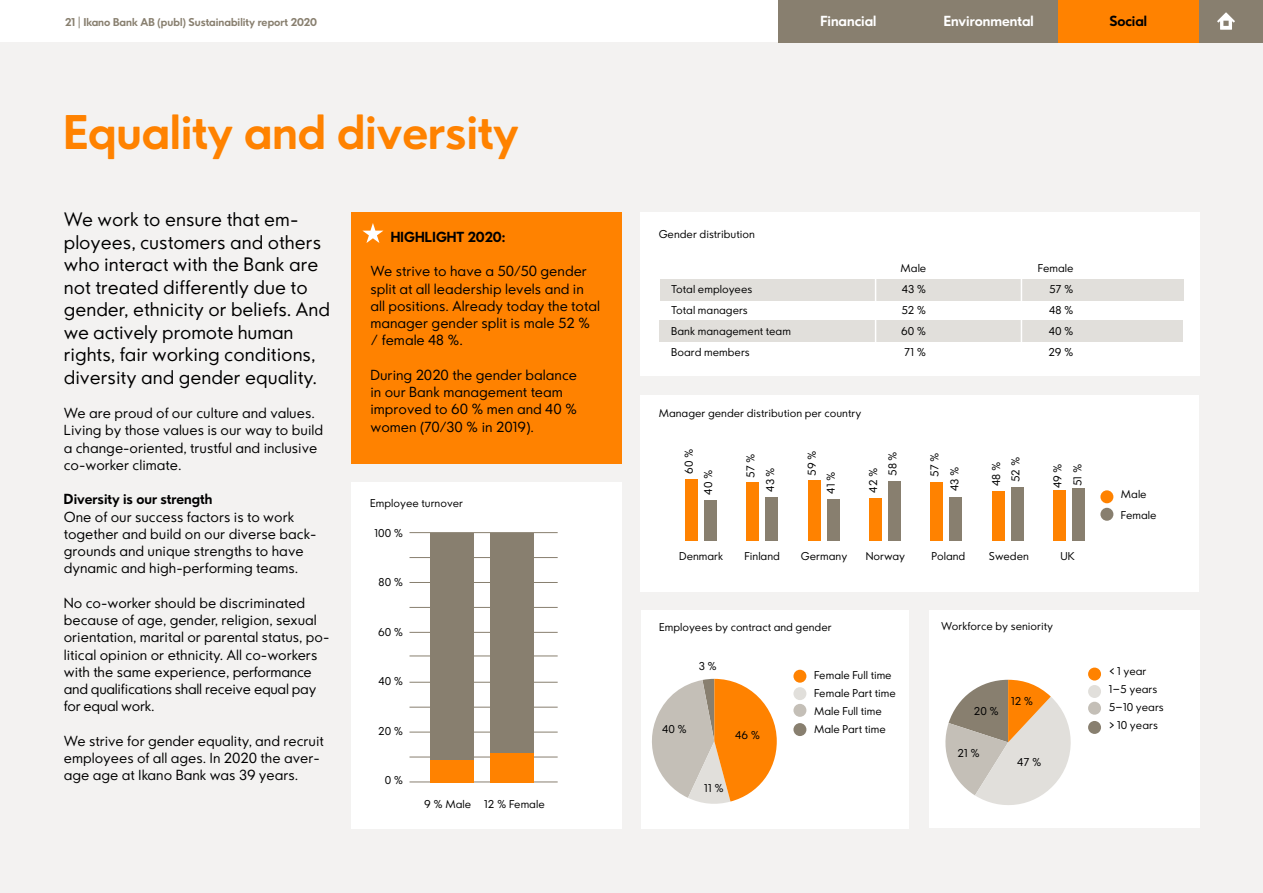
<style>
.page{position:relative;width:1263px;height:893px;background:#fff}
.page>*{position:absolute;margin:0;border:0;box-sizing:border-box;transform-origin:0 0}
.t1{font:700 45px "Ikano Sans";color:#ff8200}
.t2{font:18px/22.5px "Ikano Sans";color:#000}
.t3{font:13.5px/17.2px "Ikano Sans";color:#000}
.t4{font:700 13.5px "Ikano Sans";color:#000}
.t5{font:700 13.5px "Ikano Sans";color:#fff}
.t6{font:10.5px/21px "Ikano Sans";color:#000}
.t7{font:700 10.5px "Ikano Sans";color:#887f6f}
</style>
<div class="page">
<div style="left:0;top:43px;width:1263px;height:850px;background:#f3f2f1"></div>
<div style="left:778px;top:0;width:485px;height:42px;background:#887f6f"></div>
<div style="left:1058px;top:0;width:140px;height:42px;background:#ff8200"></div>
<div style="left:641px;top:610px;width:268px;height:219px;background:#fff"></div>
<div style="left:640px;top:395px;width:558px;height:197px;background:#fff"></div>
<div style="left:352px;top:482px;width:270px;height:346px;background:#fff"></div>
<div style="left:929px;top:610px;width:270px;height:218px;background:#fff"></div>
<svg style="left:652px;top:679px;width:125px;height:125px"></svg>
<svg style="left:945px;top:680px;width:126px;height:125px"></svg>
<div style="left:685px;top:479px;width:12px;height:62px;background:#ff8200"></div>
<div style="left:704px;top:500px;width:13px;height:41px;background:#887f6f"></div>
<div style="left:746px;top:482px;width:13px;height:59px;background:#ff8200"></div>
<div style="left:766px;top:497px;width:12px;height:44px;background:#887f6f"></div>
<div style="left:808px;top:480px;width:12px;height:61px;background:#ff8200"></div>
<div style="left:827px;top:499px;width:12px;height:42px;background:#887f6f"></div>
<div style="left:869px;top:498px;width:12px;height:43px;background:#ff8200"></div>
<div style="left:888px;top:481px;width:13px;height:60px;background:#887f6f"></div>
<div style="left:930px;top:482px;width:13px;height:59px;background:#ff8200"></div>
<div style="left:950px;top:497px;width:12px;height:44px;background:#887f6f"></div>
<div style="left:992px;top:492px;width:12px;height:49px;background:#ff8200"></div>
<div style="left:1011px;top:488px;width:12px;height:53px;background:#887f6f"></div>
<div style="left:1053px;top:491px;width:13px;height:50px;background:#ff8200"></div>
<div style="left:1072px;top:489px;width:13px;height:52px;background:#887f6f"></div>
<div style="left:793px;top:670px;width:13px;height:13px;background:#ff8200;border-radius:50%"></div>
<div style="left:1100px;top:490px;width:13px;height:13px;background:#ff8200;border-radius:50%"></div>
<div style="left:1088px;top:668px;width:13px;height:12px;background:#ff8200;border-radius:50%"></div>
<div style="left:793px;top:687px;width:13px;height:13px;background:#e1dfdb;border-radius:50%"></div>
<div style="left:1100px;top:508px;width:13px;height:13px;background:#887f6f;border-radius:50%"></div>
<div style="left:1088px;top:685px;width:13px;height:13px;background:#e1dfdb;border-radius:50%"></div>
<div style="left:793px;top:704px;width:13px;height:13px;background:#c4bfb7;border-radius:50%"></div>
<div style="left:1088px;top:702px;width:13px;height:13px;background:#c4bfb7;border-radius:50%"></div>
<div style="left:793px;top:723px;width:13px;height:13px;background:#887f6f;border-radius:50%"></div>
<div style="left:1088px;top:721px;width:13px;height:13px;background:#887f6f;border-radius:50%"></div>
<hr style="left:409px;top:582px;width:149px;height:1px;background:#887f6f">
<hr style="left:409px;top:607px;width:149px;height:1px;background:#887f6f">
<hr style="left:409px;top:632px;width:149px;height:1px;background:#887f6f">
<hr style="left:409px;top:656px;width:149px;height:1px;background:#887f6f">
<hr style="left:409px;top:682px;width:149px;height:1px;background:#887f6f">
<hr style="left:409px;top:707px;width:149px;height:1px;background:#887f6f">
<hr style="left:409px;top:732px;width:149px;height:1px;background:#887f6f">
<hr style="left:409px;top:757px;width:149px;height:1px;background:#887f6f">
<hr style="left:409px;top:782px;width:149px;height:1px;background:#887f6f">
<hr style="left:409px;top:557px;width:149px;height:1px;background:#887f6f">
<hr style="left:409px;top:532px;width:149px;height:1px;background:#887f6f">
<div style="left:641px;top:213px;width:559px;height:163px;background:#fff"></div>
<div style="left:660px;top:279px;width:523px;height:22px;background:#e1dfdb"></div>
<div style="left:659px;top:321px;width:523px;height:21px;background:#e1dfdb"></div>
<div style="left:431px;top:533px;width:43px;height:250px;background:#887f6f"></div>
<div style="left:491px;top:533px;width:43px;height:250px;background:#887f6f"></div>
<div style="left:431px;top:760px;width:43px;height:23px;background:#ff8200"></div>
<div style="left:491px;top:753px;width:43px;height:30px;background:#ff8200"></div>
<div style="left:352px;top:212px;width:270px;height:252px;background:#ff8200"></div>
<svg style="left:362px;top:223px;width:21px;height:20px"></svg>
<hr style="left:875px;top:269px;width:1px;height:76px;background:#fff">
<hr style="left:1021px;top:269px;width:1px;height:76px;background:#fff">
<svg style="left:1217px;top:12px;width:18px;height:18px"></svg>
<p class="t7" style="left:65px;top:15px;width:254px">21 | Ikano Bank AB (publ) Sustainability report 2020</p>
<p class="t5" style="left:820px;top:12px;width:57px">Financial</p>
<p class="t5" style="left:944px;top:12px;width:92px">Environmental</p>
<p class="t4" style="left:1109px;top:12px;width:39px">Social</p>
<h1 class="t1" style="left:64px;top:103px;width:456px">Equality and diversity</h1>
<p class="t2" style="left:64px;top:208px;width:268px">We work to ensure that em&shy;ployees, customers and others who interact with the Bank are not treated differently due to gender, ethnicity or beliefs. And we actively promote human rights, fair working conditions, diversity and gender equality.</p>
<p class="t3" style="left:64px;top:404px;width:261px">We are proud of our culture and values.<br>Living by those values is our way to build a change-oriented, trustful and inclusive co-worker climate.</p>
<p class="t4" style="left:64px;top:491px;width:150px">Diversity is our strength</p>
<p class="t3" style="left:64px;top:508px;width:252px">One of our success factors is to work together and build on our diverse back&shy;grounds and unique strengths to have dynamic and high-performing teams.</p>
<p class="t3" style="left:64px;top:594px;width:267px">No co-worker should be discriminated because of age, gender, religion, sexual orientation, marital or parental status, po&shy;litical opinion or ethnicity. All co-workers with the same experience, performance and qualifications shall receive equal pay for equal work.</p>
<p class="t3" style="left:64px;top:732px;width:262px">We strive for gender equality, and recruit employees of all ages. In 2020 the aver&shy;age age at Ikano Bank was 39 years.</p>
<p class="t4" style="left:391px;top:228px;width:116px">HIGHLIGHT 2020:</p>
<p class="t3" style="left:370px;top:262px;width:231px">We strive to have a 50/50 gender split at all leadership levels and in all positions. Already today the total manager gender split is male 52 % / female 48 %.</p>
<p class="t3" style="left:370px;top:366px;width:208px">During 2020 the gender balance in our Bank management team improved to 60 % men and 40 % women (70/30 % in 2019).</p>
<p class="t6" style="left:370px;top:492px;width:95px">Employee turnover</p>
<p class="t6" style="left:374px;top:522px;width:30px">100 %</p>
<p class="t6" style="left:379px;top:572px;width:26px">80 %</p>
<p class="t6" style="left:378px;top:621px;width:27px">60 %</p>
<p class="t6" style="left:378px;top:671px;width:26px">40 %</p>
<p class="t6" style="left:378px;top:720px;width:27px">20 %</p>
<p class="t6" style="left:385px;top:770px;width:20px">0 %</p>
<p class="t6" style="left:424px;top:793px;width:122px">9 % Male 12 % Female</p>
<p class="t6" style="left:659px;top:224px;width:98px">Gender distribution</p>
<p class="t6" style="left:671px;top:279px;width:121px">Total employees<br>Total managers<br>Bank management team<br>Board members</p>
<p class="t6" style="left:659px;top:403px;width:204px">Manager gender distribution per country</p>
<p class="t6" style="left:901px;top:258px;width:27px;text-align:center">Male<br>43 %<br>52 %<br>60 %<br>71 %</p>
<p class="t6" style="left:1048px;top:258px;width:27px;text-align:justify;text-indent:-10px">Female 57 % 48 % 40 % 29 %</p>
<p class="t6" style="left:678px;top:474px;width:27px;rotate:-90deg">60 %</p>
<p class="t6" style="left:741px;top:492px;width:40px;line-height:19.6px;text-indent:14px;rotate:-90deg">57 %<br>43 %</p>
<p class="t6" style="left:802px;top:494px;width:45px;line-height:18.9px;text-indent:18px;rotate:-90deg">59 %<br>41 %</p>
<p class="t6" style="left:864px;top:476px;width:26px;line-height:19px;text-indent:-17px;rotate:-90deg">42 %<br>58 %</p>
<p class="t6" style="left:925px;top:491px;width:40px;line-height:20px;text-indent:14px;rotate:-90deg">57 %<br>43 %</p>
<p class="t6" style="left:986px;top:486px;width:31px;line-height:19.6px;text-align:center;rotate:-90deg">48 %<br>52 %</p>
<p class="t6" style="left:1047px;top:488px;width:26px;line-height:20.1px;rotate:-90deg">49 %<br>51 %</p>
<p class="t6" style="left:697px;top:495px;width:26px;rotate:-90deg">40 %</p>
<p class="t6" style="left:679px;top:545px;width:46px">Denmark</p>
<p class="t6" style="left:744px;top:545px;width:37px">Finland</p>
<p class="t6" style="left:801px;top:545px;width:48px">Germany</p>
<p class="t6" style="left:866px;top:545px;width:41px">Norway</p>
<p class="t6" style="left:931px;top:545px;width:35px">Poland</p>
<p class="t6" style="left:989px;top:545px;width:42px">Sweden</p>
<p class="t6" style="left:1060px;top:545px;width:16px">UK</p>
<p class="t6" style="left:659px;top:616px;width:174px">Employees by contract and gender</p>
<p class="t6" style="left:941px;top:616px;width:113px">Workforce by seniority</p>
<p class="t6" style="left:699px;top:656px;width:20px">3 %</p>
<p class="t6" style="left:662px;top:718px;width:26px">40 %</p>
<p class="t6" style="left:735px;top:725px;width:27px">46 %</p>
<p class="t6" style="left:704px;top:777px;width:21px">11 %</p>
<p class="t6" style="left:814px;top:666px;width:83px;line-height:18px">Female Full time<br>Female Part time<br>Male Full time<br>Male Part time</p>
<p class="t6" style="left:974px;top:701px;width:27px">20 %</p>
<p class="t6" style="left:957px;top:742px;width:24px">21 %</p>
<p class="t6" style="left:1011px;top:690px;width:24px">12 %</p>
<p class="t6" style="left:1017px;top:752px;width:26px">47 %</p>
<p class="t6" style="left:1121px;top:484px;width:37px">Male<br>Female</p>
<p class="t6" style="left:1109px;top:662px;width:57px;line-height:18px">&lt; 1 year<br>1–5 years<br>5–10 years &gt; 10 years</p>
</div>
